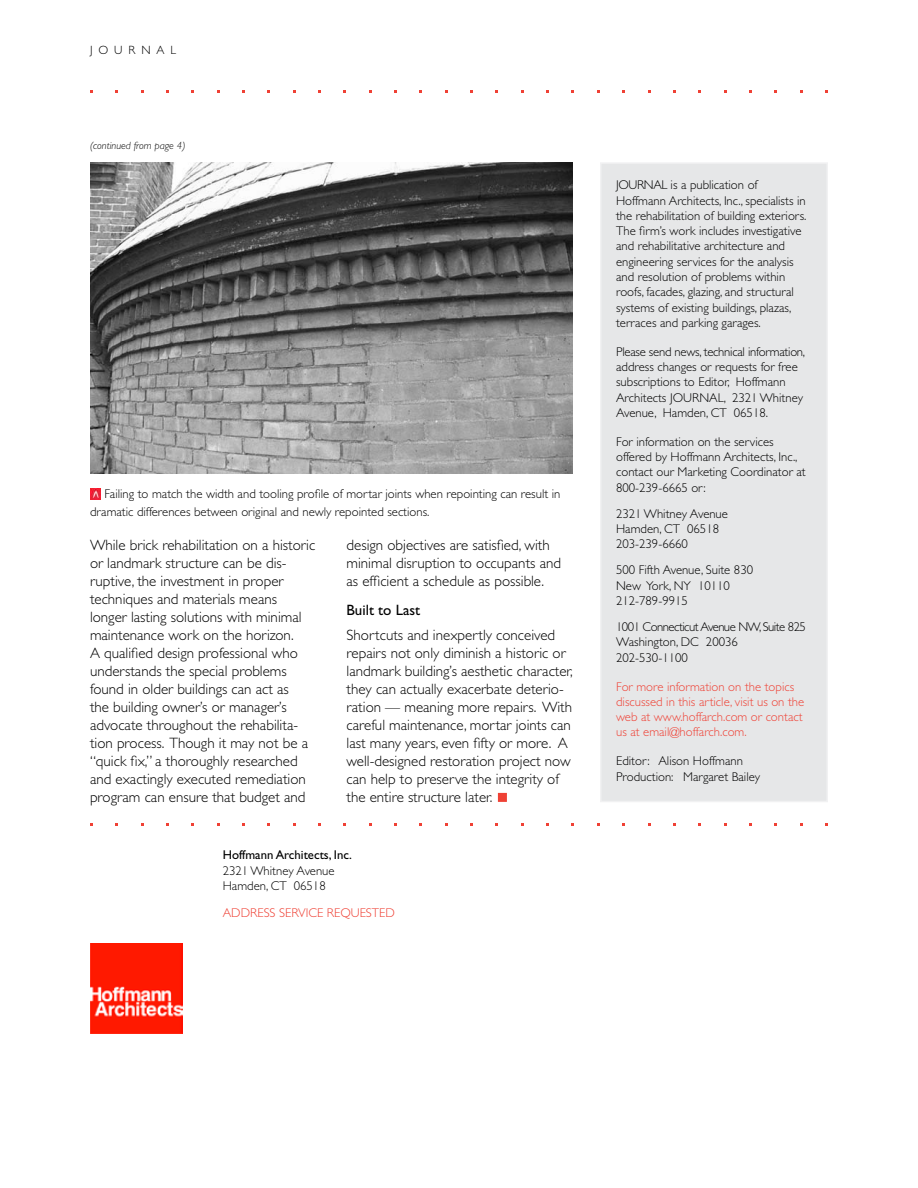
<style>
.page{position:relative;width:918px;height:1188px;background:#fff}
.page>*{position:absolute;margin:0;border:0;box-sizing:border-box;transform-origin:0 0}
.t1{font:300 15px/18px "Gill Sans";color:#000}
.t2{font:15px "Gill Sans";color:#000}
.t3{font:300 12.75px/15.3px "Gill Sans";color:#000}
.t4{font:300 12.75px/15.3px "Gill Sans";color:#ef4135}
.t5{font:300 12.75px/15.3px "Gill Sans";letter-spacing:-.04em;color:#000}
.t6{font:12.75px "Gill Sans";color:#000}
.t7{font:300 12px "Gill Sans";letter-spacing:.495em;color:#000}
.t8{font:italic 300 10.5px "Gill Sans";color:#000}
</style>
<div class="page">
<div style="left:601px;top:163px;width:226px;height:638px;background:#e6e7e8"></div>
<div style="left:600px;top:162px;width:228px;height:640px;border:2px solid #f1f1f2"></div>
<img style="left:90px;top:944px;width:92px;height:89px">
<svg style="left:90px;top:488px;width:11px;height:11px"></svg>
<img style="left:90px;top:162px;width:483px;height:312px">
<div style="left:499px;top:794px;width:7px;height:7px;background:#ef4135"></div>
<div style="left:498px;top:793px;width:9px;height:9px;border:2px solid #ef4135"></div>
<p class="t7" style="left:90px;top:44px;width:88px">JOURNAL</p>
<p class="t8" style="left:90px;top:139px;width:97px">(continued from page 4)</p>
<p class="t3" style="left:90px;top:484px;width:472px;line-height:18px;text-indent:14px">Failing to match the width and tooling profile of mortar joints when repointing can result in dramatic differences between original and newly repointed sections.</p>
<p class="t1" style="left:90px;top:536px;width:227px">While brick rehabilitation on a historic or landmark structure can be dis&shy;ruptive, the investment in proper techniques and materials means longer lasting solutions with minimal maintenance work on the horizon.<br>A qualified design professional who understands the special problems found in older buildings can act as<br>the building owner’s or manager’s advocate throughout the rehabilita&shy;tion process. Though it may not be a “quick fix,” a thoroughly researched and exactingly executed remediation program can ensure that budget and</p>
<p class="t1" style="left:347px;top:536px;width:216px">design objectives are satisfied, with minimal disruption to occupants and as efficient a schedule as possible.</p>
<p class="t2" style="left:347px;top:602px;width:75px">Built to Last</p>
<p class="t1" style="left:347px;top:626px;width:228px">Shortcuts and inexpertly conceived repairs not only diminish a historic or landmark building’s aesthetic character, they can actually exacerbate deterio&shy;ration — meaning more repairs. With careful maintenance, mortar joints can last many years, even fifty or more. A well-designed restoration project now can help to preserve the integrity of the entire structure later.</p>
<p class="t6" style="left:223px;top:848px;width:131px">Hoffmann Architects, Inc.</p>
<p class="t3" style="left:223px;top:863px;width:113px">2321 Whitney Avenue<br>Hamden, CT 06518</p>
<p class="t4" style="left:223px;top:905px;width:174px">ADDRESS SERVICE REQUESTED</p>
<p class="t3" style="left:616px;top:177px;width:192px">JOURNAL is a publication of Hoffmann Architects, Inc., specialists in the rehabilitation of building exteriors.<br>The firm’s work includes investigative and rehabilitative architecture and engineering services for the analysis and resolution of problems within roofs, facades, glazing, and structural systems of existing buildings, plazas, terraces and parking garages.</p>
<p class="t3" style="left:616px;top:344px;width:191px">Please send news, technical information, address changes or requests for free subscriptions to Editor, Hoffmann Architects JOURNAL, 2321 Whitney Avenue, Hamden, CT 06518.</p>
<p class="t3" style="left:616px;top:434px;width:191px">For information on the services offered by Hoffmann Architects, Inc., contact our Marketing Coordinator at<br>800-239-6665 or:</p>
<p class="t3" style="left:616px;top:506px;width:113px">2321 Whitney Avenue<br>Hamden, CT 06518<br>203-239-6660</p>
<p class="t3" style="left:616px;top:563px;width:138px">500 Fifth Avenue, Suite 830<br>New York, NY 10110<br>212-789-9915</p>
<p class="t5" style="left:616px;top:619px;width:191px">1001 Connecticut Avenue NW, Suite 825<br>Washington, DC 20036<br>202-530-1100</p>
<p class="t4" style="left:616px;top:679px;width:190px">For more information on the topics discussed in this article, visit us on the web at www.hoffarch.com or contact us at email@hoffarch.com.</p>
<p class="t3" style="left:616px;top:753px;width:146px">Editor: Alison Hoffmann<br>Production: Margaret Bailey</p>
</div>
